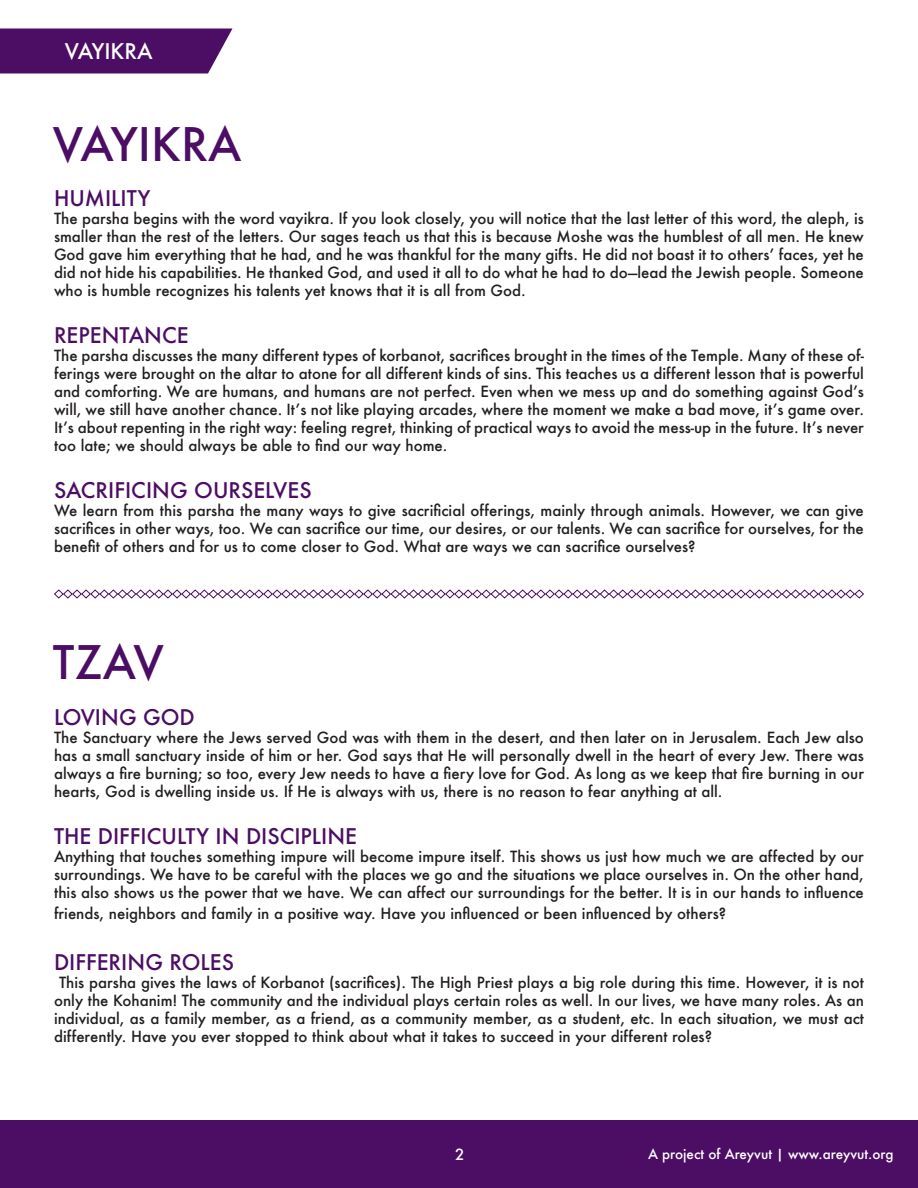
<style>
.page{position:relative;width:918px;height:1188px;background:#fff}
.page>*{position:absolute;margin:0;border:0;box-sizing:border-box;transform-origin:0 0}
.t1{font:500 45px "Futura";color:#4c0d64}
.t2{font:500 21px "Futura";color:#4c0d64}
.t3{font:500 21px "Futura";color:#fff}
.t4{font:500 15px/18px "Futura";color:#231f20;text-align:justify}
.t5{font:500 15px "Futura";color:#fff}
.t6{font:500 13.5px "Futura";color:#fff}
</style>
<div class="page">
<svg style="left:0;top:28px;width:232px;height:46px;background:#581d6e"></svg>
<svg style="left:54px;top:589px;width:810px;height:10px"></svg>
<div style="left:0;top:1120px;width:918px;height:68px;background:#4c0d64"></div>
<p class="t3" style="left:65px;top:37px;width:89px">VAYIKRA</p>
<p class="t1" style="left:53px;top:113px;width:190px">VAYIKRA</p>
<p class="t2" style="left:54px;top:184px;width:98px">HUMILITY</p>
<p class="t4" style="left:54px;top:209px;width:811px">The parsha begins with the word vayikra. If you look closely, you will notice that the last letter of this word, the aleph, is smaller than the rest of the letters. Our sages teach us that this is because Moshe was the humblest of all men. He knew God gave him everything that he had, and he was thankful for the many gifts. He did not boast it to others’ faces, yet he did not hide his capabilities. He thanked God, and used it all to do what he had to do—lead the Jewish people. Someone who is humble recognizes his talents yet knows that it is all from God.</p>
<p class="t2" style="left:54px;top:321px;width:136px">REPENTANCE</p>
<p class="t4" style="left:54px;top:346px;width:812px">The parsha discusses the many different types of korbanot, sacrifices brought in the times of the Temple. Many of these of&shy;ferings were brought on the altar to atone for all different kinds of sins. This teaches us a different lesson that is powerful and comforting. We are humans, and humans are not perfect. Even when we mess up and do something against God’s will, we still have another chance. It’s not like playing arcades, where the moment we make a bad move, it’s game over.<br>It’s about repenting in the right way: feeling regret, thinking of practical ways to avoid the mess-up in the future. It’s never too late; we should always be able to find our way home.</p>
<p class="t2" style="left:54px;top:475px;width:259px">SACRIFICING OURSELVES</p>
<p class="t4" style="left:54px;top:501px;width:811px">We learn from this parsha the many ways to give sacrificial offerings, mainly through animals. However, we can give sacrifices in other ways, too. We can sacrifice our time, our desires, or our talents. We can sacrifice for ourselves, for the benefit of others and for us to come closer to God. What are ways we can sacrifice ourselves?</p>
<p class="t1" style="left:53px;top:632px;width:112px">TZAV</p>
<p class="t2" style="left:54px;top:703px;width:142px">LOVING GOD</p>
<p class="t4" style="left:54px;top:728px;width:811px">The Sanctuary where the Jews served God was with them in the desert, and then later on in Jerusalem. Each Jew also has a small sanctuary inside of him or her. God says that He will personally dwell in the heart of every Jew. There was always a fire burning; so too, every Jew needs to have a fiery love for God. As long as we keep that fire burning in our hearts, God is dwelling inside us. If He is always with us, there is no reason to fear anything at all.</p>
<p class="t2" style="left:54px;top:821px;width:305px">THE DIFFICULTY IN DISCIPLINE</p>
<p class="t4" style="left:54px;top:847px;width:811px">Anything that touches something impure will become impure itself. This shows us just how much we are affected by our surroundings. We have to be careful with the places we go and the situations we place ourselves in. On the other hand, this also shows us the power that we have. We can affect our surroundings for the better. It is in our hands to influence</p>
<p class="t4" style="left:54px;top:904px;width:674px">friends, neighbors and family in a positive way. Have you influenced or been influenced by others?</p>
<p class="t2" style="left:54px;top:947px;width:182px">DIFFERING ROLES</p>
<p class="t4" style="left:54px;top:973px;width:811px;text-indent:5px">This parsha gives the laws of Korbanot (sacrifices). The High Priest plays a big role during this time. However, it is not only the Kohanim! The community and the individual plays certain roles as well. In our lives, we have many roles. As an individual, as a family member, as a friend, as a community member, as a student, etc. In each situation, we must act differently. Have you ever stopped to think about what it takes to succeed in your different roles?</p>
<p class="t5" style="left:455px;top:1144px;width:11px">2</p>
<p class="t6" style="left:648px;top:1144px;width:247px">A project of Areyvut | www.areyvut.org</p>
</div>
